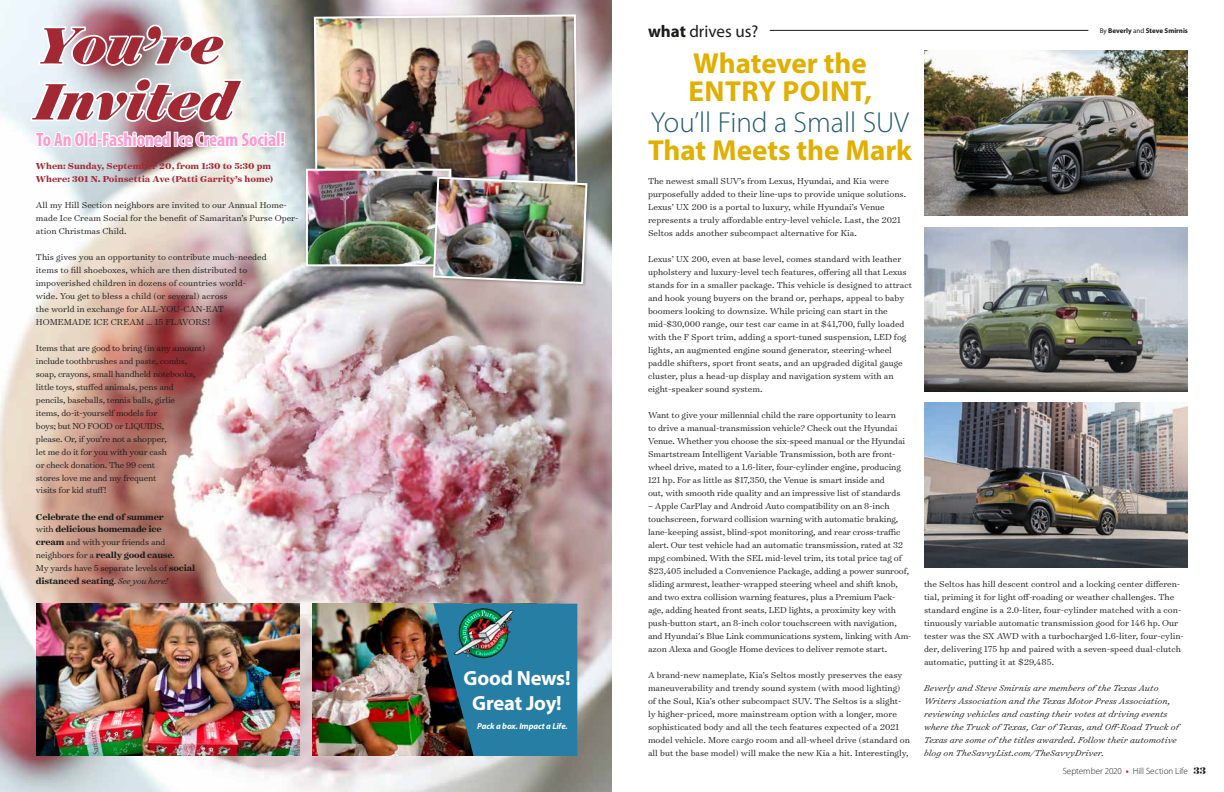
<style>
.page{position:relative;width:1224px;height:792px;background:#fff}
.page>*{position:absolute;margin:0;border:0;box-sizing:border-box;transform-origin:0 0}
.t1{font:italic 900 58.2px/56px "Surveyor Display";letter-spacing:-.005em;color:#a22833}
.t2{font:700 29px/28.2px "Myriad Pro";color:#e0af00}
.t3{font:300 29px "Myriad Pro";color:#225b71}
.t4{font:700 20.5px/24.6px "Myriad Pro";letter-spacing:-.01em;color:#fff;text-align:center}
.t5{font:700 condensed 19.3px "Myriad Pro";color:#fe9ace}
.t6{font:17px "Myriad Pro";color:#1c1b1a}
.t7{font:300 9.8px/13px "Surveyor Text";letter-spacing:-.01em;color:#1c1b1a}
.t8{font:italic 300 9.8px/13px "Surveyor Text";letter-spacing:.01em;color:#1c1b1a}
.t9{font:700 9.8px/13px "Surveyor Text";letter-spacing:-.02em;color:#1c1b1a}
.t10{font:700 9.8px/13px "Surveyor Text";color:#a22833}
.t11{font:300 9px "Myriad Pro";color:#1c1b1a}
.t12{font:italic 700 8.6px "Myriad Pro";letter-spacing:-.01em;color:#fff}
.t13{font:700 7px "Myriad Pro";color:#1c1b1a}
.s1{font-weight:300}
.s2{font-weight:300;font-style:italic}
.s3{font-weight:700}
.s4{font-weight:400}
.s5{font-weight:700;color:#e50d15}
.s6{font-family:"Surveyor Display";font-weight:700;font-size:11px}
</style>
<div class="page">
<img style="left:0;top:0;width:612px;height:792px">
<img style="left:924px;top:50px;width:264px;height:166px">
<img style="left:924px;top:403px;width:264px;height:164px">
<img style="left:924px;top:227px;width:264px;height:165px">
<hr style="left:770px;top:30px;width:318px;height:1px;background:#1c1b1a">
<svg style="left:37px;top:23px;width:190px;height:45px"></svg>
<svg style="left:29px;top:76px;width:257px;height:103px"></svg>
<img style="left:312px;top:604px;width:121px;height:152px">
<svg style="left:433px;top:603px;width:144px;height:153px;background:#276a88"></svg>
<img style="left:412px;top:593px;width:135px;height:75px">
<div style="left:309px;top:12px;width:271px;height:179px;background:#1c1b1a;opacity:.3"></div>
<img style="left:313px;top:13px;width:265px;height:162px">
<img style="left:36px;top:603px;width:264px;height:153px">
<div style="left:304px;top:166px;width:153px;height:106px;background:#1c1b1a;opacity:.3"></div>
<img style="left:309px;top:172px;width:139px;height:91px">
<div style="left:306px;top:169px;width:145px;height:97px;border:2px solid #fff"></div>
<div style="left:432px;top:175px;width:159px;height:112px;background:#1c1b1a;opacity:.3"></div>
<img style="left:432px;top:176px;width:157px;height:109px">
<h1 class="t1" style="left:36px;top:16px;width:200px">You’re<br>Invited</h1>
<h3 class="t5" style="left:36px;top:127px;width:251px">To An Old-Fashioned Ice Cream Social!</h3>
<p class="t10" style="left:36px;top:159px;width:239px">When: Sunday, September 20, from 1:30 to 5:30 pm<br>Where: 301 N. Poinsettia Ave (Patti Garrity’s home)</p>
<p class="t7" style="left:36px;top:198px;width:264px">All my Hill Section neighbors are invited to our Annual Home&shy;made Ice Cream Social for the benefit of Samaritan’s Purse Oper&shy;ation Christmas Child.</p>
<p class="t7" style="left:36px;top:250px;width:232px">This gives you an opportunity to contribute much-needed items to fill shoeboxes, which are then distributed to impoverished children in dozens of countries world&shy;wide. You get to bless a child (or several) across<br>the world in exchange for ALL-YOU-CAN-EAT HOMEMADE ICE CREAM … 15 FLAVORS!</p>
<p class="t7" style="left:36px;top:341px;width:171px">Items that are good to bring (in any amount) include toothbrushes and paste, combs, soap, crayons, small handheld notebooks, little toys, stuffed animals, pens and pencils, baseballs, tennis balls, girlie<br>items, do-it-yourself models for<br>boys; but NO FOOD or LIQUIDS,<br>please. Or, if you’re not a shopper,<br>let me do it for you with your cash<br>or check donation. The 99 cent<br>stores love me and my frequent<br>visits for kid stuff!</p>
<p class="t9" style="left:36px;top:510px;width:161px">Celebrate the end of summer<br><span class="s1">with</span> delicious homemade ice<br>cream <span class="s1">and with your friends and neighbors for a</span> really good cause<span class="s1">.<br>My yards have 5 separate levels of</span> social distanced seating<span class="s1">.</span> <span class="s2">See you here!</span></p>
<h3 class="t4" style="left:464px;top:665px;width:108px">Good News!<br>Great Joy!</h3>
<p class="t12" style="left:477px;top:721px;width:92px">Pack a box. Impact a Life.</p>
<h3 class="t6" style="left:648px;top:21px;width:112px"><span class="s3">what</span> drives us?</h3>
<h2 class="t2" style="left:688px;top:48px;width:185px">Whatever the<br>ENTRY POINT,</h2>
<h2 class="t3" style="left:651px;top:105px;width:260px">You’ll Find a Small SUV</h2>
<h2 class="t2" style="left:648px;top:136px;width:266px">That Meets the Mark</h2>
<p class="t7" style="left:648px;top:174px;width:260px">The newest small SUV’s from Lexus, Hyundai, and Kia were purposefully added to their line-ups to provide unique solutions.<br>Lexus’ UX 200 is a portal to luxury, while Hyundai’s Venue represents a truly affordable entry-level vehicle. Last, the 2021<br>Seltos adds another subcompact alternative for Kia.</p>
<p class="t7" style="left:648px;top:252px;width:265px">Lexus’ UX 200, even at base level, comes standard with leather upholstery and luxury-level tech features, offering all that Lexus stands for in a smaller package. This vehicle is designed to attract and hook young buyers on the brand or, perhaps, appeal to baby boomers looking to downsize. While pricing can start in the mid-$30,000 range, our test car came in at $41,700, fully loaded with the F Sport trim, adding a sport-tuned suspension, LED fog lights, an augmented engine sound generator, steering-wheel paddle shifters, sport front seats, and an upgraded digital gauge cluster, plus a head-up display and navigation system with an eight-speaker sound system.</p>
<p class="t7" style="left:648px;top:408px;width:259px">Want to give your millennial child the rare opportunity to learn to drive a manual-transmission vehicle? Check out the Hyundai Venue. Whether you choose the six-speed manual or the Hyundai Smartstream Intelligent Variable Transmission, both are front&shy;wheel drive, mated to a 1.6-liter, four-cylinder engine, producing 121 hp. For as little as $17,350, the Venue is smart inside and<br>out, with smooth ride quality and an impressive list of standards</p>
<p class="t7" style="left:648px;top:499px;width:265px">– Apple CarPlay and Android Auto compatibility on an 8-inch touchscreen, forward collision warning with automatic braking, lane-keeping assist, blind-spot monitoring, and rear cross-traffic alert. Our test vehicle had an automatic transmission, rated at 32 mpg combined. With the SEL mid-level trim, its total price tag of $23,405 included a Convenience Package, adding a power sunroof, sliding armrest, leather-wrapped steering wheel and shift knob, and two extra collision warning features, plus a Premium Pack&shy;age, adding heated front seats, LED lights, a proximity key with push-button start, an 8-inch color touchscreen with navigation, and Hyundai's Blue Link communications system, linking with Am&shy;azon Alexa and Google Home devices to deliver remote start.</p>
<p class="t7" style="left:648px;top:668px;width:264px">A brand-new nameplate, Kia’s Seltos mostly preserves the easy maneuverability and trendy sound system (with mood lighting) of the Soul, Kia’s other subcompact SUV. The Seltos is a slight&shy;ly higher-priced, more mainstream option with a longer, more sophisticated body and all the tech features expected of a 2021 model vehicle. More cargo room and all-wheel drive (standard on all but the base model) will make the new Kia a hit. Interestingly,</p>
<p class="t13" style="left:1100px;top:26px;width:90px"><span class="s4">By</span> Beverly <span class="s4">and</span> Steve Smirnis</p>
<p class="t7" style="left:924px;top:577px;width:261px">the Seltos has hill descent control and a locking center differen&shy;tial, priming it for light off-roading or weather challenges. The standard engine is a 2.0-liter, four-cylinder matched with a con&shy;tinuously variable automatic transmission good for 146 hp. Our tester was the SX AWD with a turbocharged 1.6-liter, four-cylin&shy;der, delivering 175 hp and paired with a seven-speed dual-clutch automatic, putting it at $29,485.</p>
<p class="t8" style="left:924px;top:681px;width:257px">Beverly and Steve Smirnis are members of the Texas Auto Writers Association and the Texas Motor Press Association, reviewing vehicles and casting their votes at driving events where the Truck of Texas, Car of Texas, and Off-Road Truck of Texas are some of the titles awarded. Follow their automotive blog on TheSavvyList.com/TheSavvyDriver.</p>
<p class="t11" style="left:1063px;top:765px;width:145px">September 2020 <span class="s5">•</span> Hill Section Life <span class="s6">33</span></p>
</div>
